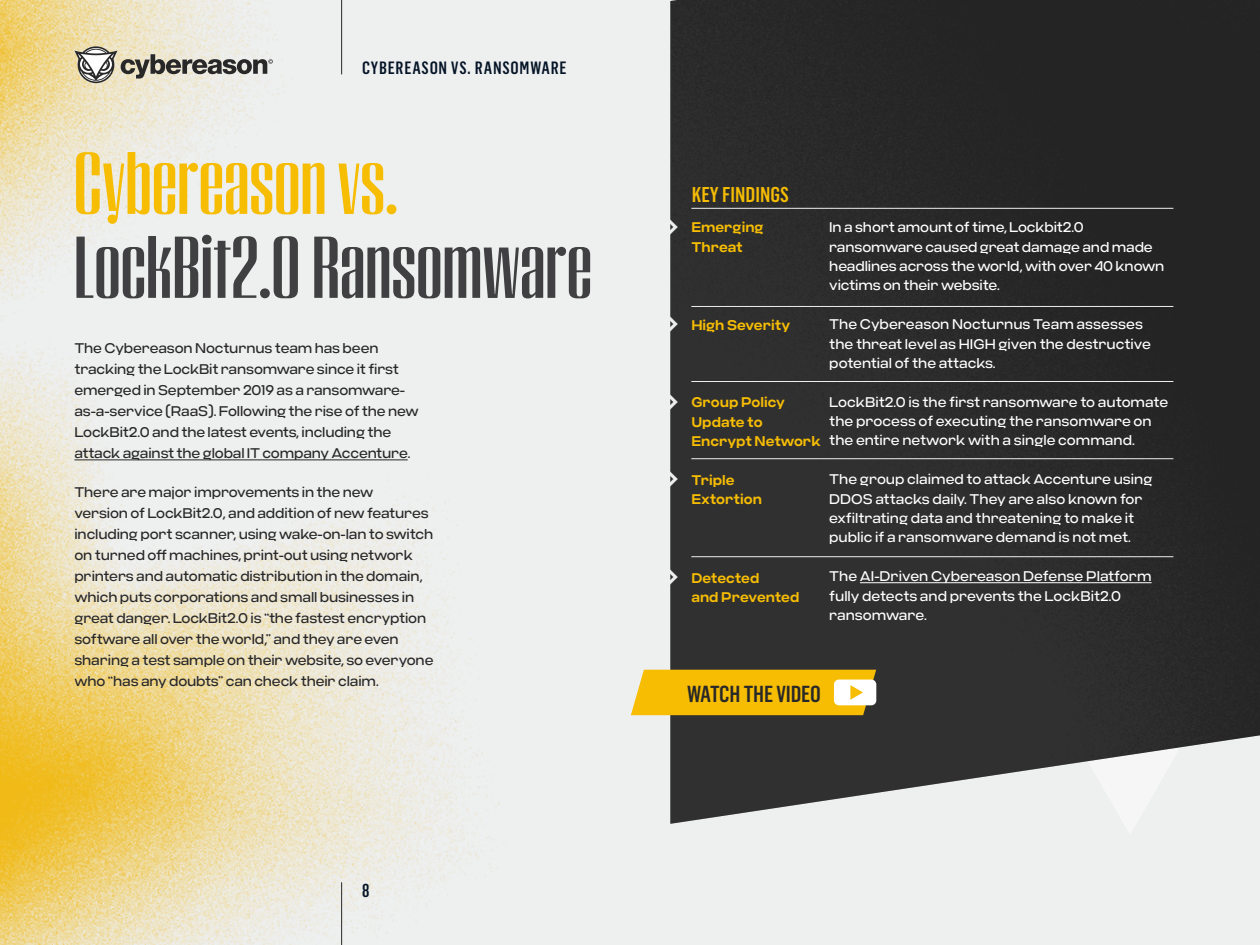
<style>
.page{position:relative;width:1260px;height:945px;background:#eeefef}
.page>*{position:absolute;margin:0;border:0;box-sizing:border-box;transform-origin:0 0}
.Headline{font:600 87.5px "Peristyle";letter-spacing:-.01em;color:#403f41}
.Headline-2{font:600 87.5px "Peristyle";letter-spacing:-.015em;color:#f6bd03}
.CALL_OUT_SUBHEAD_-_F{font:500 condensed 22.75px "Flama";letter-spacing:-.01em;color:#292829}
.CALL_OUT_SUBHEAD_-_F-2{font:500 condensed 21px "Flama";color:#f6bd03}
.t1{font:500 condensed 18.38px "Flama";color:#051427}
.t2{font:500 condensed 17.5px "Flama";letter-spacing:.04em;color:#051427}
.Body_Copy{font:14px/21px "Criteria CF";letter-spacing:-.01em;color:#292829}
.Body_Copy-2{font:14px/19.2px "Criteria CF";color:#fff}
.Body_Copy-3{font:600 14px/19.2px "Criteria CF";color:#f6bd03}
.s1{font-size:26.6px;color:#eeefef}
</style>
<div class="page">
<img style="left:0;top:0;width:670px;height:945px">
<img style="left:670px;top:0;width:590px;height:824px">
<hr style="left:74px;top:460px;width:334px;height:1px;background:#292829">
<hr style="left:860px;top:582px;width:292px;height:1px;background:#fff">
<hr style="left:691px;top:208px;width:482px;height:1px;background:#ededee">
<hr style="left:691px;top:306px;width:482px;height:1px;background:#ededee">
<hr style="left:691px;top:381px;width:482px;height:1px;background:#ededee">
<hr style="left:691px;top:458px;width:482px;height:1px;background:#ededee">
<hr style="left:691px;top:556px;width:482px;height:1px;background:#ededee">
<svg style="left:631px;top:670px;width:245px;height:45px;background:#f4c21f"></svg>
<hr style="left:341px;top:882px;width:1px;height:63px;background:#292829">
<hr style="left:341px;top:0;width:1px;height:74px;background:#292829">
<svg style="left:74px;top:46px;width:199px;height:37px"></svg>
<p class="t2" style="left:362px;top:58px;width:206px">CYBEREASON VS. RANSOMWARE</p>
<p class="Headline-2" style="left:73px;top:131px;width:326px">Cybereason vs.</p>
<p class="Headline" style="left:73px;top:215px;width:521px">LockBit2.0 Ransomware</p>
<p class="Body_Copy" style="left:74px;top:338px;width:346px">The Cybereason Nocturnus team has been tracking the LockBit ransomware since it first emerged in September 2019 as a ransomware&shy;as-a-service (RaaS). Following the rise of the new LockBit2.0 and the latest events, including the attack against the global IT company Accenture.</p>
<p class="Body_Copy" style="left:74px;top:482px;width:361px">There are major improvements in the new<br>version of LockBit2.0, and addition of new features including port scanner, using wake-on-lan to switch on turned off machines, print-out using network printers and automatic distribution in the domain, which puts corporations and small businesses in great danger. LockBit2.0 is “the fastest encryption software all over the world,” and they are even sharing a test sample on their website, so everyone who “has any doubts” can check their claim.</p>
<p class="CALL_OUT_SUBHEAD_-_F-2" style="left:692px;top:183px;width:99px">KEY FINDINGS</p>
<p class="Body_Copy-3" style="left:691px;top:218px;width:74px;text-indent:-30px"><span class="s1">◊</span> Emerging<br>Threat</p>
<p class="Body_Copy-3" style="left:662px;top:316px;width:130px"><span class="s1">◊</span> High Severity</p>
<p class="Body_Copy-3" style="left:691px;top:393px;width:131px;text-indent:-30px"><span class="s1">◊</span> Group Policy<br>Update to<br>Encrypt Network</p>
<p class="Body_Copy-3" style="left:691px;top:471px;width:72px;text-indent:-30px"><span class="s1">◊</span> Triple<br>Extortion</p>
<p class="Body_Copy-3" style="left:691px;top:568px;width:110px;text-indent:-30px"><span class="s1">◊</span> Detected<br>and Prevented</p>
<p class="Body_Copy-2" style="left:829px;top:218px;width:337px">In a short amount of time, Lockbit2.0 ransomware caused great damage and made headlines across the world, with over 40 known victims on their website.</p>
<p class="Body_Copy-2" style="left:829px;top:315px;width:323px">The Cybereason Nocturnus Team assesses the threat level as HIGH given the destructive potential of the attacks.</p>
<p class="Body_Copy-2" style="left:829px;top:393px;width:340px">LockBit2.0 is the first ransomware to automate the process of executing the ransomware on the entire network with a single command.</p>
<p class="Body_Copy-2" style="left:829px;top:470px;width:325px">The group claimed to attack Accenture using DDOS attacks daily. They are also known for exfiltrating data and threatening to make it public if a ransomware demand is not met.</p>
<p class="Body_Copy-2" style="left:829px;top:567px;width:324px">The AI-Driven Cybereason Defense Platform fully detects and prevents the LockBit2.0 ransomware.</p>
<p class="CALL_OUT_SUBHEAD_-_F" style="left:687px;top:681px;width:135px">WATCH THE VIDEO</p>
<h3 class="t1" style="left:362px;top:880px;width:9px">8</h3>
</div>
